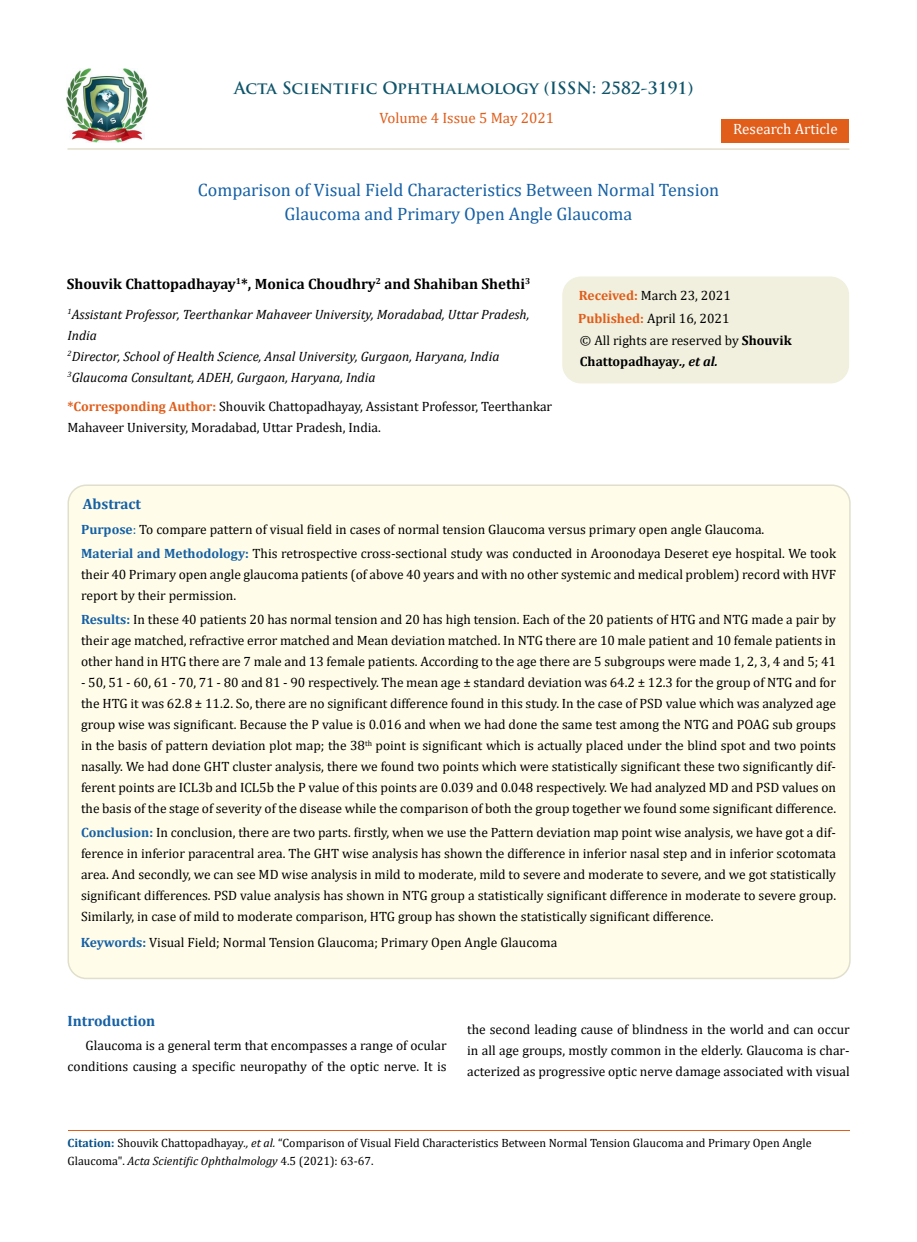
<style>
.page{position:relative;width:917px;height:1242px;background:#fff}
.page>*{position:absolute;margin:0;border:0;box-sizing:border-box;transform-origin:0 0}
.t1{font:18px/24px "Cambria";color:#1560a6;text-align:center}
.t2{font:700 16.5px "Trajan Pro";color:#0e546a}
.t3{font:700 15px "Cambria";color:#000}
.t4{font:15px "Cambria";color:#e05d1a}
.t5{font:700 15px "Cambria";color:#1560a6}
.t6{font:15px "Cambria";color:#fff}
.t7{font:13.5px/21px "Cambria";color:#000}
.t8{font:italic 13.5px/21px "Cambria";color:#000}
.t9{font:12px/18px "Cambria";color:#000}
.s1{font-weight:700;color:#e05d1a}
.s2{font-weight:700}
.s3{font-weight:700;font-style:italic}
.s4{font-weight:700;color:#1560a6}
.s5{color:#1560a6}
.s6{font-weight:700;color:#035089}
.s7{font-style:italic}
</style>
<div class="page">
<img style="left:67px;top:68px;width:80px;height:74px">
<div style="left:721px;top:119px;width:128px;height:23px;background:#e05d1a"></div>
<div style="left:563px;top:277px;width:285px;height:106px;background:#f1f0de;border-radius:18px"></div>
<div style="left:562px;top:277px;width:287px;height:106px;border:2px solid #f1f0de;border-radius:18px"></div>
<div style="left:68px;top:485px;width:781px;height:493px;background:#fffde9;border-radius:18px"></div>
<hr style="left:68px;top:1130px;width:781px;height:1px;background:#e05d1a">
<hr style="left:67px;top:148px;width:782px;height:2px;background:#e0dfcd">
<p class="t2" style="left:234px;top:77px;width:461px">Acta Scientific Ophthalmology (ISSN: 2582-3191)</p>
<p class="t4" style="left:379px;top:109px;width:176px">Volume 4 Issue 5 May 2021</p>
<p class="t6" style="left:733px;top:120px;width:106px">Research Article</p>
<h1 class="t1" style="left:198px;top:178px;width:523px">Comparison of Visual Field Characteristics Between Normal Tension<br>Glaucoma and Primary Open Angle Glaucoma</h1>
<p class="t3" style="left:67px;top:273px;width:465px">Shouvik Chattopadhayay<sup>1</sup>*, Monica Choudhry<sup>2</sup> and Shahiban Shethi<sup>3</sup></p>
<p class="t8" style="left:67px;top:303px;width:463px"><sup>1</sup>Assistant Professor, Teerthankar Mahaveer University, Moradabad, Uttar Pradesh, India<br><sup>2</sup>Director, School of Health Science, Ansal University, Gurgaon, Haryana, India <sup>3</sup>Glaucoma Consultant, ADEH, Gurgaon, Haryana, India</p>
<p class="t7" style="left:67px;top:396px;width:486px"><span class="s1">*Corresponding Author:</span> Shouvik Chattopadhayay, Assistant Professor, Teerthankar<br>Mahaveer University, Moradabad, Uttar Pradesh, India.</p>
<p class="t7" style="left:578px;top:284px;width:154px;line-height:23px"><span class="s1">Received:</span> March 23, 2021<br><span class="s1">Published:</span> April 16, 2021</p>
<p class="t7" style="left:580px;top:330px;width:213px">© All rights are reserved by <span class="s2">Shouvik<br>Chattopadhayay</span><span class="s3">., et al.</span></p>
<p class="t5" style="left:83px;top:493px;width:60px">Abstract</p>
<p class="t7" style="left:81px;top:517px;width:756px;line-height:24px"><span class="s4">Purpose</span><span class="s5">:</span> To compare pattern of visual field in cases of normal tension Glaucoma versus primary open angle Glaucoma.<br><span class="s4">Material and Methodology:</span> This retrospective cross-sectional study was conducted in Aroonodaya Deseret eye hospital. We took</p>
<p class="t7" style="left:81px;top:564px;width:756px">their 40 Primary open angle glaucoma patients (of above 40 years and with no other systemic and medical problem) record with HVF report by their permission.</p>
<p class="t7" style="left:81px;top:609px;width:756px;text-align:justify"><span class="s4">Results:</span> In these 40 patients 20 has normal tension and 20 has high tension. Each of the 20 patients of HTG and NTG made a pair by their age matched, refractive error matched and Mean deviation matched. In NTG there are 10 male patient and 10 female patients in other hand in HTG there are 7 male and 13 female patients. According to the age there are 5 subgroups were made 1, 2, 3, 4 and 5; 41</p>
<p class="t7" style="left:81px;top:672px;width:756px;text-align:justify">- 50, 51 - 60, 61 - 70, 71 - 80 and 81 - 90 respectively. The mean age ± standard deviation was 64.2 ± 12.3 for the group of NTG and for the HTG it was 62.8 ± 11.2. So, there are no significant difference found in this study. In the case of PSD value which was analyzed age group wise was significant. Because the P value is 0.016 and when we had done the same test among the NTG and POAG sub groups in the basis of pattern deviation plot map; the 38<sup>th</sup> point is significant which is actually placed under the blind spot and two points nasally. We had done GHT cluster analysis, there we found two points which were statistically significant these two significantly dif&shy;ferent points are ICL3b and ICL5b the P value of this points are 0.039 and 0.048 respectively. We had analyzed MD and PSD values on the basis of the stage of severity of the disease while the comparison of both the group together we found some significant difference.</p>
<p class="t7" style="left:81px;top:822px;width:756px;text-align:justify"><span class="s4">Conclusion:</span> In conclusion, there are two parts. firstly, when we use the Pattern deviation map point wise analysis, we have got a dif&shy;ference in inferior paracentral area. The GHT wise analysis has shown the difference in inferior nasal step and in inferior scotomata area. And secondly, we can see MD wise analysis in mild to moderate, mild to severe and moderate to severe, and we got statistically significant differences. PSD value analysis has shown in NTG group a statistically significant difference in moderate to severe group.<br>Similarly, in case of mild to moderate comparison, HTG group has shown the statistically significant difference.</p>
<p class="t7" style="left:81px;top:932px;width:478px"><span class="s4">Keywords:</span> Visual Field; Normal Tension Glaucoma; Primary Open Angle Glaucoma</p>
<p class="t5" style="left:68px;top:1010px;width:89px">Introduction</p>
<p class="t7" style="left:68px;top:1035px;width:381px;text-align:right">Glaucoma is a general term that encompasses a range of ocular conditions causing a specific neuropathy of the optic nerve. It is</p>
<p class="t7" style="left:467px;top:1018px;width:384px;text-align:justify">the second leading cause of blindness in the world and can occur in all age groups, mostly common in the elderly. Glaucoma is char&shy;acterized as progressive optic nerve damage associated with visual</p>
<p class="t9" style="left:68px;top:1134px;width:745px"><span class="s6">Citation:</span> Shouvik Chattopadhayay<span class="s7">., et al.</span> “Comparison of Visual Field Characteristics Between Normal Tension Glaucoma and Primary Open Angle<br>Glaucoma". <span class="s7">Acta Scientific Ophthalmology</span> 4.5 (2021): 63-67.</p>
</div>
